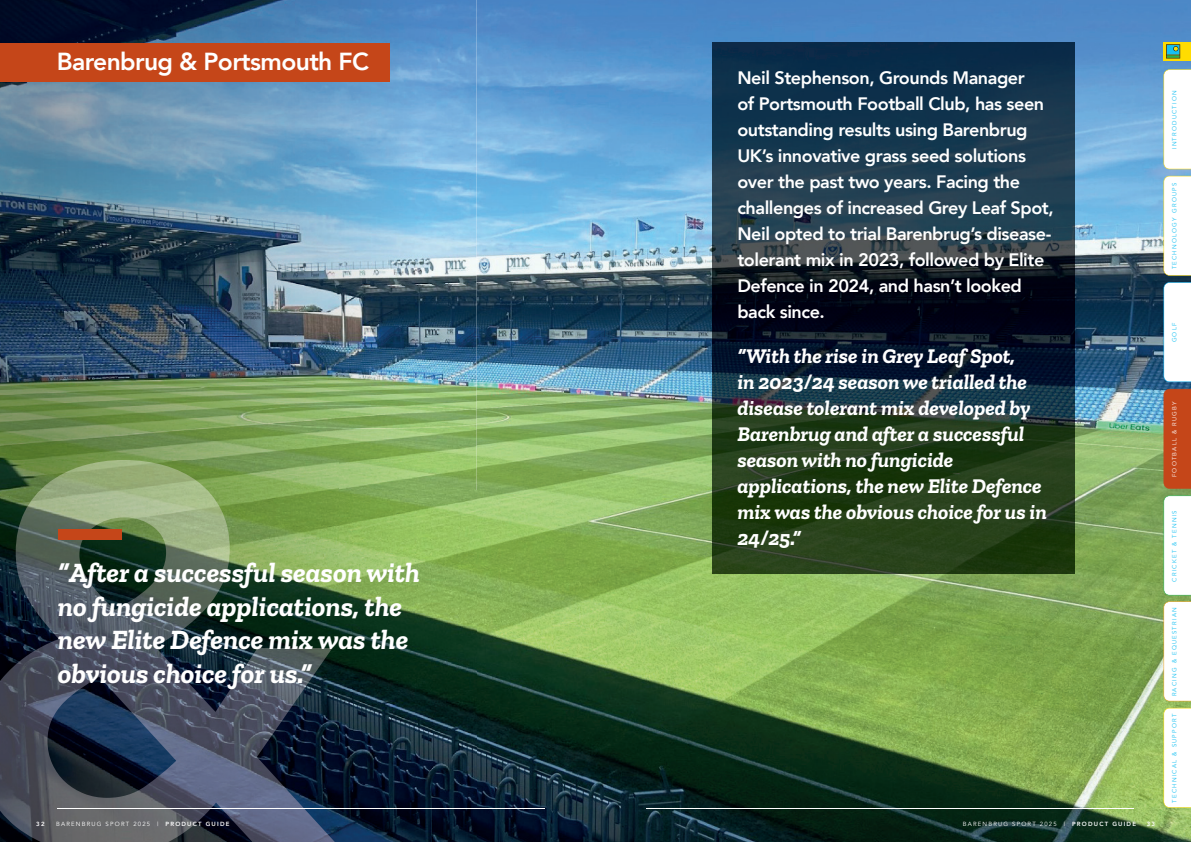
<style>
.page{position:relative;width:1191px;height:842px;background:#fff}
.page>*{position:absolute;margin:0;border:0;box-sizing:border-box;transform-origin:0 0}
.t1{font:italic 700 28px/33.6px "Zilla Slab";color:#fff}
.t2{font:800 24.6px "Avenir";letter-spacing:-.025em;color:#fff}
.t3{font:italic 700 21px/26px "Zilla Slab";color:#fff}
.t4{font:800 18px/26px "Avenir";letter-spacing:-.025em;color:#fff}
.t5{font:6px "Avenir";letter-spacing:.2em;color:#15c0f2}
.t6{font:6px "Avenir";letter-spacing:.2em;color:#fff}
.t7{font:800 6px "Avenir";color:#fff}
.s1{font-weight:800}
</style>
<div class="page">
<img style="left:476px;top:0;width:715px;height:842px">
<img style="left:0;top:0;width:476px;height:490px">
<img style="left:338px;top:490px;width:138px;height:352px">
<div style="left:0;top:43px;width:390px;height:38px;background:#c54619"></div>
<img style="left:0;top:460px;width:338px;height:382px">
<div style="left:58px;top:530px;width:63px;height:10px;background:#c54619"></div>
<img style="left:712px;top:43px;width:362px;height:531px">
<hr style="left:646px;top:808px;width:488px;height:1px;background:#fff">
<hr style="left:57px;top:808px;width:487px;height:1px;background:#fff">
<div style="left:1163px;top:42px;width:28px;height:19px;background:#ffdc01"></div>
<svg style="left:1166px;top:44px;width:14px;height:14px"></svg>
<svg style="left:1163px;top:69px;width:28px;height:100px"></svg>
<svg style="left:1163px;top:176px;width:28px;height:100px"></svg>
<svg style="left:1163px;top:282px;width:28px;height:100px"></svg>
<svg style="left:1163px;top:496px;width:28px;height:99px"></svg>
<div style="left:1163px;top:389px;width:28px;height:100px;background:#c54619"></div>
<svg style="left:1163px;top:601px;width:28px;height:100px"></svg>
<svg style="left:1163px;top:708px;width:28px;height:100px"></svg>
<h2 class="t2" style="left:57px;top:43px;width:314px">Barenbrug &amp; Portsmouth FC</h2>
<h1 class="t1" style="left:58px;top:556px;width:363px">“After a successful season with no fungicide applications, the new Elite Defence mix was the obvious choice for us.”</h1>
<p class="t4" style="left:737px;top:65px;width:318px">Neil Stephenson, Grounds Manager<br>of Portsmouth Football Club, has seen outstanding results using Barenbrug UK’s innovative grass seed solutions over the past two years. Facing the challenges of increased Grey Leaf Spot, Neil opted to trial Barenbrug’s disease&shy;tolerant mix in 2023, followed by Elite Defence in 2024, and hasn’t looked back since.</p>
<p class="t3" style="left:737px;top:343px;width:311px">“With the rise in Grey Leaf Spot,<br>in 2023/24 season we trialled the disease tolerant mix developed by<br>Barenbrug and after a successful season with no fungicide applications, the new Elite Defence mix was the obvious choice for us in<br>24/25.”</p>
<p class="t7" style="left:36px;top:819px;width:10px">32</p>
<p class="t6" style="left:56px;top:820px;width:175px">BARENBRUG SPORT 2025 | <span class="s1">PRODUCT GUIDE</span></p>
<p class="t6" style="left:962px;top:820px;width:175px">BARENBRUG SPORT 2025 | <span class="s1">PRODUCT GUIDE</span></p>
<p class="t7" style="left:1146px;top:819px;width:10px">33</p>
<p class="t5" style="left:1170px;top:149px;width:60px;rotate:-90deg">INTRODUCTION</p>
<p class="t5" style="left:1170px;top:269px;width:88px;rotate:-90deg">TECHNOLOGY GROUPS</p>
<p class="t5" style="left:1170px;top:342px;width:21px;rotate:-90deg">GOLF</p>
<p class="t6" style="left:1170px;top:477px;width:77px;rotate:-90deg">FOOTBALL &amp; RUGBY</p>
<p class="t5" style="left:1170px;top:581px;width:73px;rotate:-90deg">CRICKET &amp; TENNIS</p>
<p class="t5" style="left:1170px;top:696px;width:90px;rotate:-90deg">RACING &amp; EQUESTRIAN</p>
<p class="t5" style="left:1170px;top:802px;width:90px;rotate:-90deg">TECHNICAL &amp; SUPPORT</p>
</div>
